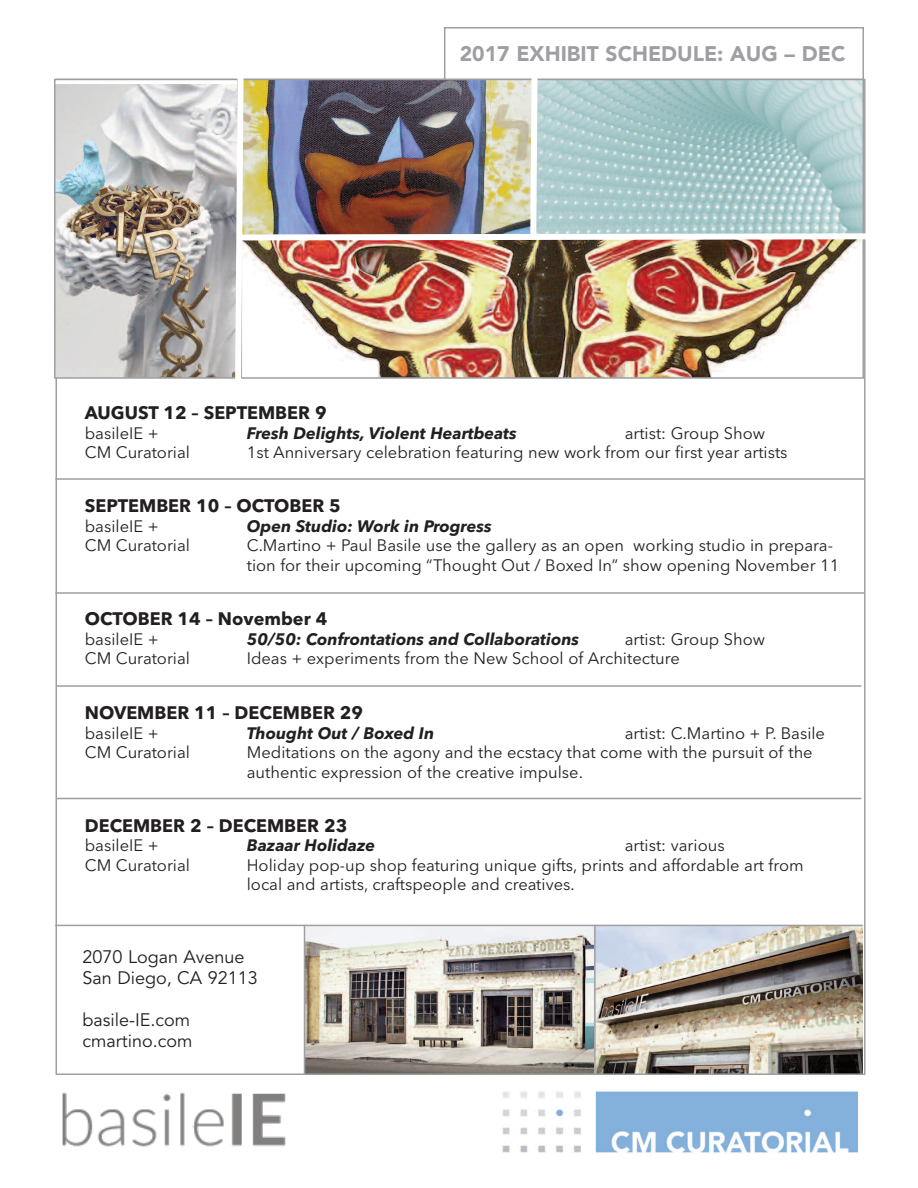
<style>
.page{position:relative;width:918px;height:1188px;background:#fff}
.page>*{position:absolute;margin:0;border:0;box-sizing:border-box;transform-origin:0 0}
.t1{font:900 21px "Avenir";color:#9d9fa2}
.t2{font:700 18px "Avenir Next";color:#231f20}
.t3{font:18px/21px "Avenir";color:#231f20}
.t4{font:16.5px/19.5px "Avenir Next";color:#231f20}
.t5{font:italic 700 16.5px "Avenir Next";color:#231f20}
</style>
<div class="page">
<img style="left:305px;top:926px;width:289px;height:146px">
<img style="left:596px;top:926px;width:267px;height:146px">
<div style="left:444px;top:27px;width:420px;height:149px;border:2px solid #9d9fa2"></div>
<img style="left:57px;top:85px;width:175px;height:291px">
<div style="left:54px;top:79px;width:185px;height:300px;border:2px solid #9d9fa2"></div>
<img style="left:62px;top:1092px;width:224px;height:55px">
<img style="left:502px;top:1091px;width:356px;height:62px">
<hr style="left:55px;top:925px;width:808px;height:1px;background:#9d9fa2">
<hr style="left:304px;top:925px;width:1px;height:149px;background:#9d9fa2">
<hr style="left:594px;top:925px;width:2px;height:150px;background:#9d9fa2">
<img style="left:232px;top:41px;width:634px;height:357px">
<hr style="left:55px;top:592px;width:809px;height:2px;background:#9d9fa2">
<hr style="left:55px;top:478px;width:809px;height:2px;background:#9d9fa2">
<hr style="left:56px;top:685px;width:805px;height:2px;background:#9d9fa2">
<hr style="left:56px;top:798px;width:805px;height:1px;background:#9d9fa2">
<p class="t1" style="left:460px;top:36px;width:387px">2017 EXHIBIT SCHEDULE: AUG – DEC</p>
<p class="t2" style="left:85px;top:398px;width:243px">AUGUST 12 – SEPTEMBER 9</p>
<p class="t4" style="left:85px;top:423px;width:75px">basileIE +</p>
<p class="t5" style="left:247px;top:419px;width:272px">Fresh Delights, Violent Heartbeats</p>
<p class="t4" style="left:625px;top:423px;width:142px">artist: Group Show</p>
<p class="t4" style="left:85px;top:442px;width:107px">CM Curatorial</p>
<p class="t4" style="left:247px;top:442px;width:542px">1st Anniversary celebration featuring new work from our first year artists</p>
<p class="t2" style="left:85px;top:491px;width:258px">SEPTEMBER 10 – OCTOBER 5</p>
<p class="t4" style="left:85px;top:516px;width:75px">basileIE +</p>
<p class="t5" style="left:247px;top:512px;width:246px">Open Studio: Work in Progress</p>
<p class="t4" style="left:85px;top:535px;width:107px">CM Curatorial</p>
<p class="t4" style="left:247px;top:535px;width:594px">C.Martino + Paul Basile use the gallery as an open working studio in prepara&shy;tion for their upcoming “Thought Out / Boxed In” show opening November 11</p>
<p class="t2" style="left:85px;top:603px;width:244px">OCTOBER 14 – November 4</p>
<p class="t4" style="left:85px;top:628px;width:75px">basileIE +</p>
<p class="t5" style="left:247px;top:624px;width:334px">50/50: Confrontations and Collaborations</p>
<p class="t4" style="left:625px;top:628px;width:142px">artist: Group Show</p>
<p class="t4" style="left:85px;top:648px;width:107px">CM Curatorial</p>
<p class="t4" style="left:247px;top:648px;width:435px">Ideas + experiments from the New School of Architecture</p>
<p class="t2" style="left:85px;top:697px;width:280px">NOVEMBER 11 – DECEMBER 29</p>
<p class="t4" style="left:85px;top:722px;width:75px">basileIE +</p>
<p class="t5" style="left:247px;top:718px;width:189px">Thought Out / Boxed In</p>
<p class="t4" style="left:625px;top:722px;width:202px">artist: C.Martino + P. Basile</p>
<p class="t4" style="left:85px;top:742px;width:107px">CM Curatorial</p>
<p class="t4" style="left:247px;top:742px;width:567px">Meditations on the agony and the ecstacy that come with the pursuit of the authentic expression of the creative impulse.</p>
<p class="t2" style="left:85px;top:810px;width:264px">DECEMBER 2 – DECEMBER 23</p>
<p class="t4" style="left:85px;top:835px;width:75px">basileIE +</p>
<p class="t5" style="left:247px;top:831px;width:130px">Bazaar Holidaze</p>
<p class="t4" style="left:625px;top:835px;width:101px">artist: various</p>
<p class="t4" style="left:85px;top:854px;width:107px">CM Curatorial</p>
<p class="t4" style="left:247px;top:854px;width:558px">Holiday pop-up shop featuring unique gifts, prints and affordable art from local and artists, craftspeople and creatives.</p>
<p class="t3" style="left:82px;top:947px;width:177px">2070 Logan Avenue<br>San Diego, CA 92113</p>
<p class="t3" style="left:82px;top:1010px;width:111px">basile-IE.com cmartino.com</p>
</div>
